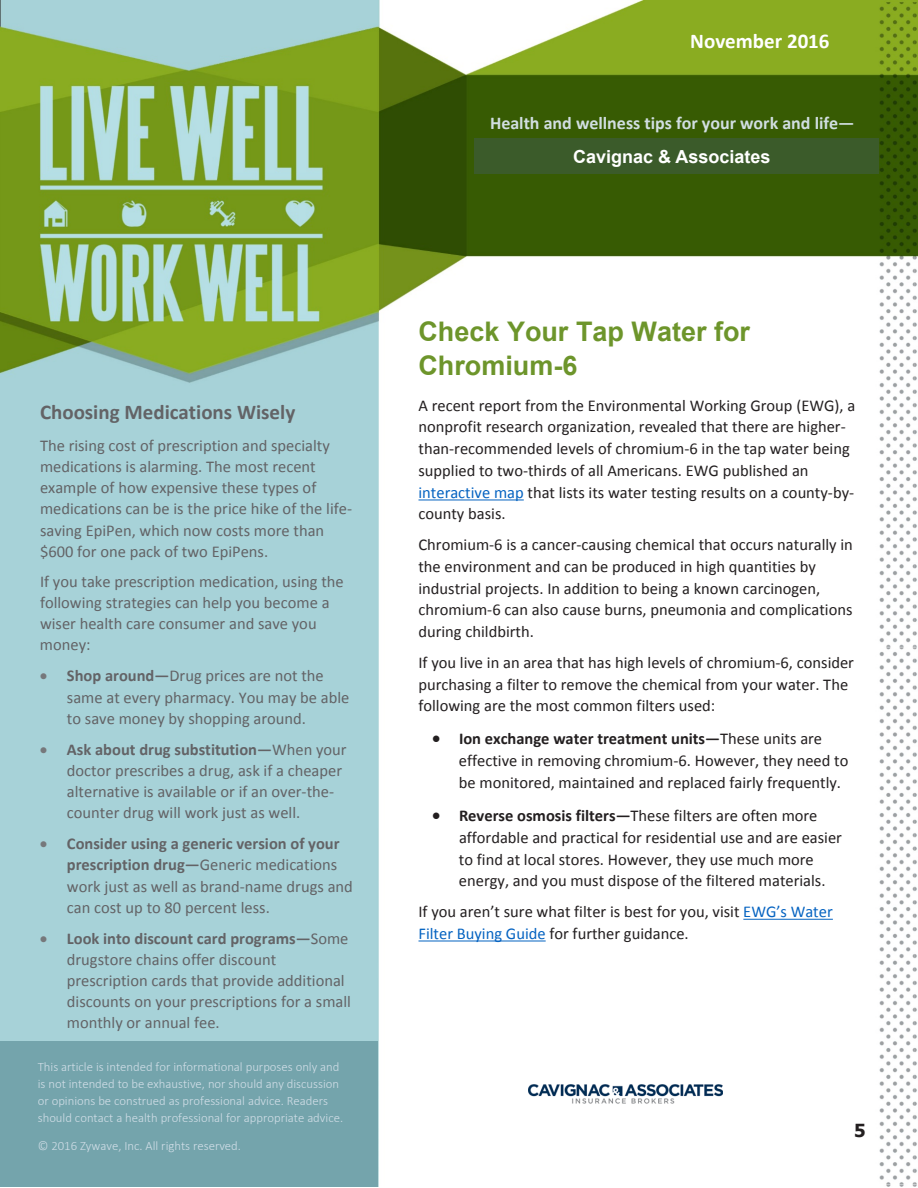
<style>
.page{position:relative;width:918px;height:1188px;background:#fff}
.page>*{position:absolute;margin:0;border:0;box-sizing:border-box;transform-origin:0 0}
.t1{font:700 27px/33.5px "Arial";color:#6d952b}
.t2{font:700 21px "Calibri";color:#636366}
.t3{font:700 21px "Calibri";color:#fff}
.t4{font:700 18px/26.4px "Calibri";color:#d1dee1}
.Paragraph_Style_3{font:700 18px "Arial";color:#fff}
.t5{font:700 18px "Tahoma";color:#231f20}
.t6{font:16.5px/21.8px "Calibri";color:#231f20}
.t7{font:16.5px/21.1px "Calibri";color:#636366}
.t8{font:300 12.75px/16.8px "Calibri";color:#d1dee7}
.s1{color:#76787b}
.s2{font-weight:700}
.s3{color:#0563c1}
</style>
<div class="page">
<img style="left:0;top:0;width:918px;height:1187px">
<div style="left:0;top:1042px;width:378px;height:145px;background:#74a4ac"></div>
<hr style="left:418px;top:500px;width:106px;height:1px;background:#0563c1">
<hr style="left:743px;top:919px;width:90px;height:1px;background:#0563c1">
<hr style="left:418px;top:941px;width:128px;height:1px;background:#0563c1">
<img style="left:528px;top:1032px;width:194px;height:133px">
<div style="left:474px;top:138px;width:404px;height:35px;background:#3b5b2a"></div>
<p class="t2" style="left:40px;top:398px;width:257px">Choosing Medications Wisely</p>
<p class="t7" style="left:40px;top:434px;width:314px">The rising cost of prescription and specialty medications is alarming. The most recent example of how expensive these types of medications can be is the price hike of the life&shy;saving EpiPen, which now costs more than $600 for one pack of two EpiPens.</p>
<p class="t7" style="left:40px;top:570px;width:305px">If you take prescription medication, using the following strategies can help you become a wiser health care consumer and save you money:</p>
<p class="t7" style="left:67px;top:665px;width:284px;text-indent:-27px"><span class="s1">•</span> <span class="s2">Shop around—</span>Drug prices are not the same at every pharmacy. You may be able to save money by shopping around.</p>
<p class="t7" style="left:67px;top:738px;width:281px;text-indent:-27px"><span class="s1">•</span> <span class="s2">Ask about drug substitution—</span>When your doctor prescribes a drug, ask if a cheaper alternative is available or if an over-the&shy;counter drug will work just as well.</p>
<p class="t7" style="left:67px;top:833px;width:287px;text-indent:-27px"><span class="s1">•</span> <span class="s2">Consider using a generic version of your prescription drug—</span>Generic medications work just as well as brand-name drugs and can cost up to 80 percent less.</p>
<p class="t7" style="left:67px;top:927px;width:286px;text-indent:-27px"><span class="s1">•</span> <span class="s2">Look into discount card programs—</span>Some drugstore chains offer discount prescription cards that provide additional discounts on your prescriptions for a small monthly or annual fee.</p>
<p class="t8" style="left:38px;top:1059px;width:307px">This article is intended for informational purposes only and is not intended to be exhaustive, nor should any discussion or opinions be construed as professional advice. Readers should contact a health professional for appropriate advice.</p>
<p class="t8" style="left:38px;top:1138px;width:205px">© 2016 Zywave, Inc. All rights reserved.</p>
<p class="t3" style="left:690px;top:26px;width:141px">November 2016</p>
<p class="t4" style="left:490px;top:110px;width:366px">Health and wellness tips for your work and life— presented by [C_Officialname]</p>
<p class="Paragraph_Style_3" style="left:573px;top:145px;width:199px">Cavignac &amp; Associates</p>
<p class="t1" style="left:418px;top:315px;width:333px">Check Your Tap Water for<br>Chromium-6</p>
<p class="t6" style="left:418px;top:394px;width:438px">A recent report from the Environmental Working Group (EWG), a nonprofit research organization, revealed that there are higher&shy;than-recommended levels of chromium-6 in the tap water being supplied to two-thirds of all Americans. EWG published an <span class="s3">interactive map</span> that lists its water testing results on a county-by&shy;county basis.</p>
<p class="t6" style="left:418px;top:533px;width:436px">Chromium-6 is a cancer-causing chemical that occurs naturally in the environment and can be produced in high quantities by industrial projects. In addition to being a known carcinogen, chromium-6 can also cause burns, pneumonia and complications during childbirth.</p>
<p class="t6" style="left:418px;top:651px;width:437px">If you live in an area that has high levels of chromium-6, consider purchasing a filter to remove the chemical from your water. The following are the most common filters used:</p>
<p class="t6" style="left:459px;top:728px;width:391px;text-indent:-27px">• <span class="s2">Ion exchange water treatment units—</span>These units are effective in removing chromium-6. However, they need to be monitored, maintained and replaced fairly frequently.</p>
<p class="t6" style="left:459px;top:804px;width:385px;text-indent:-27px">• <span class="s2">Reverse osmosis filters—</span>These filters are often more affordable and practical for residential use and are easier to find at local stores. However, they use much more energy, and you must dispose of the filtered materials.</p>
<p class="t6" style="left:418px;top:900px;width:416px">If you aren’t sure what filter is best for you, visit <span class="s3">EWG’s Water<br>Filter Buying Guide</span> for further guidance.</p>
<p class="t5" style="left:854px;top:1118px;width:13px">5</p>
</div>
